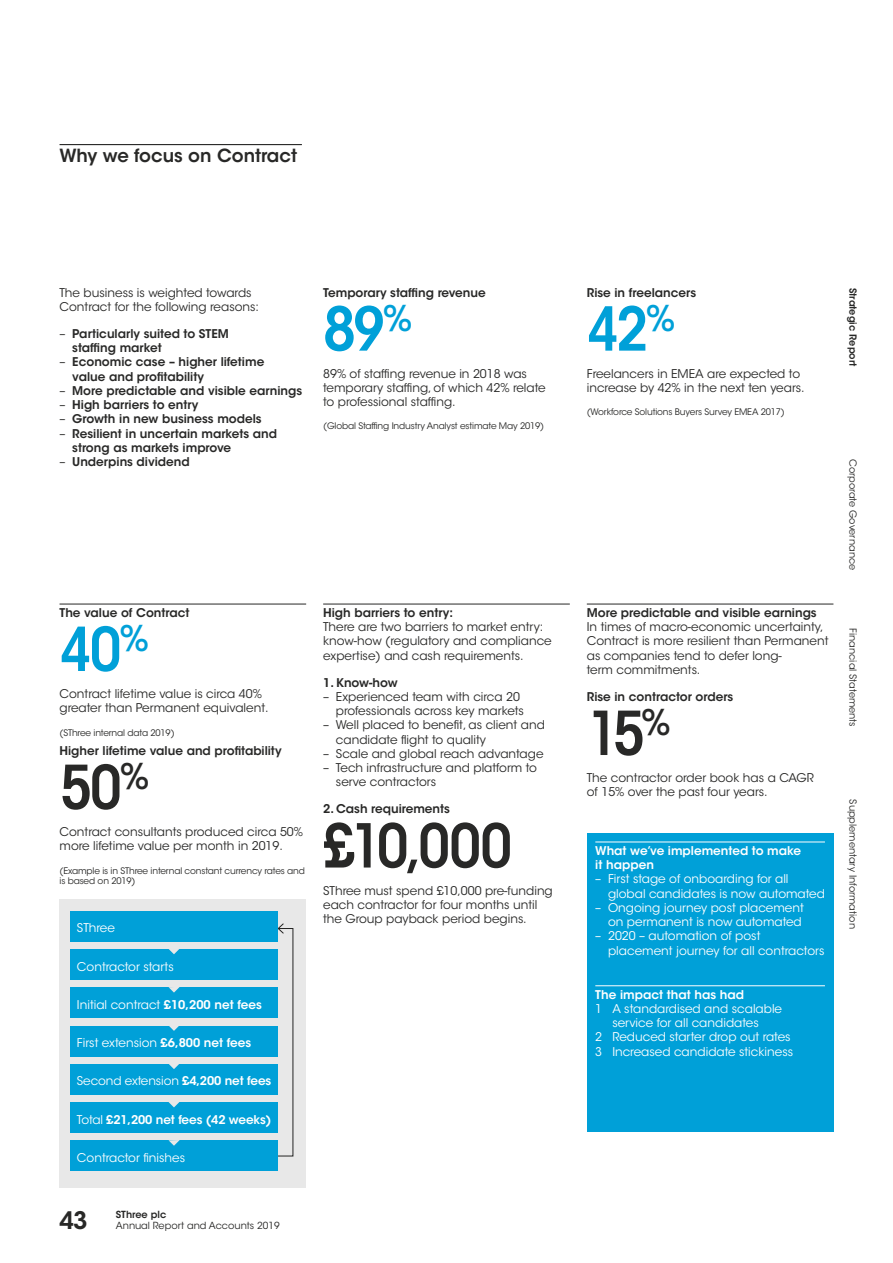
<style>
.page{position:relative;width:893px;height:1263px;background:#fff}
.page>*{position:absolute;margin:0;border:0;box-sizing:border-box;transform-origin:0 0}
.t1{font:600 condensed 60px "ITC Avant Garde Std";letter-spacing:-.04em;color:#282827}
.t2{font:600 condensed 60px "ITC Avant Garde Std";color:#00a0d8}
.t3{font:600 24px "ITC Avant Garde Std";color:#282827}
.t4{font:600 18px "ITC Avant Garde Std";color:#282827}
.t5{font:12px/14.2px "ITC Avant Garde Std";color:#282827}
.t6{font:600 12px/14.2px "ITC Avant Garde Std";color:#282827}
.t7{font:12px/14.2px "ITC Avant Garde Std";color:#fff}
.t8{font:600 12px/14.2px "ITC Avant Garde Std";color:#fff}
.t9{font:9.75px "ITC Avant Garde Std";color:#282827}
.t10{font:600 9.75px "ITC Avant Garde Std";color:#282827}
.t11{font:9px/10.5px "ITC Avant Garde Std";letter-spacing:-.015em;color:#282827}
.s1{font-weight:400}
.s2{font-weight:600}
</style>
<div class="page">
<div style="left:60px;top:898px;width:246px;height:289px;background:#e8e8e8"></div>
<div style="left:71px;top:911px;width:207px;height:30px;background:#00a0d8"></div>
<div style="left:71px;top:949px;width:207px;height:31px;background:#00a0d8"></div>
<div style="left:71px;top:987px;width:207px;height:31px;background:#00a0d8"></div>
<div style="left:71px;top:1026px;width:207px;height:30px;background:#00a0d8"></div>
<div style="left:71px;top:1064px;width:207px;height:30px;background:#00a0d8"></div>
<div style="left:71px;top:1102px;width:207px;height:31px;background:#00a0d8"></div>
<div style="left:71px;top:1141px;width:207px;height:30px;background:#00a0d8"></div>
<svg style="left:169px;top:949px;width:10px;height:5px"></svg>
<svg style="left:169px;top:987px;width:11px;height:5px"></svg>
<svg style="left:169px;top:1026px;width:10px;height:5px"></svg>
<svg style="left:169px;top:1064px;width:10px;height:5px"></svg>
<svg style="left:169px;top:1102px;width:11px;height:5px"></svg>
<svg style="left:169px;top:1140px;width:11px;height:6px"></svg>
<hr style="left:60px;top:144px;width:242px;height:1px;background:#282827">
<hr style="left:60px;top:604px;width:246px;height:1px;background:#282827">
<hr style="left:323px;top:604px;width:247px;height:1px;background:#282827">
<hr style="left:587px;top:604px;width:246px;height:1px;background:#282827">
<div style="left:587px;top:833px;width:246px;height:299px;background:#00a0d8"></div>
<hr style="left:595px;top:842px;width:230px;height:1px;background:#fff">
<hr style="left:595px;top:985px;width:230px;height:1px;background:#fff">
<h3 class="t4" style="left:60px;top:144px;width:239px">Why we focus on Contract</h3>
<p class="t5" style="left:60px;top:285px;width:201px">The business is weighted towards<br>Contract for the following reasons:</p>
<p class="t6" style="left:72px;top:326px;width:158px;text-indent:-13px"><span class="s1">–</span> Particularly suited to STEM staffing market</p>
<p class="t6" style="left:72px;top:355px;width:194px;text-indent:-13px"><span class="s1">–</span> Economic case – higher lifetime value and profitability</p>
<p class="t6" style="left:60px;top:383px;width:244px"><span class="s1">–</span> More predictable and visible earnings</p>
<p class="t6" style="left:60px;top:398px;width:140px"><span class="s1">–</span> High barriers to entry</p>
<p class="t6" style="left:60px;top:412px;width:204px"><span class="s1">–</span> Growth in new business models</p>
<p class="t6" style="left:72px;top:426px;width:206px;text-indent:-13px"><span class="s1">–</span> Resilient in uncertain markets and strong as markets improve</p>
<p class="t6" style="left:60px;top:455px;width:132px"><span class="s1">–</span> Underpins dividend</p>
<p class="t6" style="left:323px;top:285px;width:164px">Temporary staffing revenue</p>
<h1 class="t2" style="left:323px;top:291px;width:91px">89<sup>%</sup></h1>
<p class="t5" style="left:323px;top:366px;width:224px">89% of staffing revenue in 2018 was temporary staffing, of which 42% relate to professional staffing.</p>
<p class="t11" style="left:323px;top:421px;width:223px">(Global Staffing Industry Analyst estimate May 2019)</p>
<p class="t6" style="left:60px;top:605px;width:132px">The value of Contract</p>
<h1 class="t2" style="left:60px;top:612px;width:91px">40<sup>%</sup></h1>
<p class="t5" style="left:60px;top:687px;width:211px">Contract lifetime value is circa 40% greater than Permanent equivalent.</p>
<p class="t11" style="left:60px;top:727px;width:117px">(SThree internal data 2019)</p>
<p class="t6" style="left:60px;top:743px;width:224px">Higher lifetime value and profitability</p>
<h1 class="t1" style="left:60px;top:750px;width:91px">50<sup>%</sup></h1>
<p class="t5" style="left:60px;top:825px;width:245px">Contract consultants produced circa 50% more lifetime value per month in 2019.</p>
<p class="t11" style="left:60px;top:865px;width:247px">(Example is in SThree internal constant currency rates and is based on 2019)</p>
<p class="t7" style="left:77px;top:921px;width:40px">SThree</p>
<p class="t7" style="left:77px;top:959px;width:98px">Contractor starts</p>
<p class="t7" style="left:77px;top:997px;width:186px">Initial contract <span class="s2">£10,200 net fees</span></p>
<p class="t7" style="left:77px;top:1036px;width:176px">First extension <span class="s2">£6,800 net fees</span></p>
<p class="t7" style="left:77px;top:1074px;width:196px">Second extension <span class="s2">£4,200 net fees</span></p>
<p class="t8" style="left:77px;top:1112px;width:196px"><span class="s1">Total</span> £21,200 net fees (42 weeks)</p>
<p class="t7" style="left:77px;top:1151px;width:110px">Contractor finishes</p>
<p class="t6" style="left:323px;top:605px;width:131px">High barriers to entry:</p>
<p class="t5" style="left:323px;top:620px;width:230px">There are two barriers to market entry: know-how (regulatory and compliance expertise) and cash requirements.</p>
<p class="t6" style="left:323px;top:675px;width:76px">1. Know-how</p>
<p class="t5" style="left:336px;top:690px;width:190px;text-indent:-13px">– Experienced team with circa 20 professionals across key markets</p>
<p class="t5" style="left:336px;top:718px;width:210px;text-indent:-13px">– Well placed to benefit, as client and candidate flight to quality</p>
<p class="t5" style="left:323px;top:747px;width:222px">– Scale and global reach advantage</p>
<p class="t5" style="left:336px;top:761px;width:203px;text-indent:-13px">– Tech infrastructure and platform to serve contractors</p>
<p class="t6" style="left:323px;top:802px;width:128px">2. Cash requirements</p>
<h1 class="t1" style="left:323px;top:808px;width:191px">£10,000</h1>
<p class="t5" style="left:323px;top:883px;width:231px">SThree must spend £10,000 pre-funding each contractor for four months until the Group payback period begins.</p>
<h2 class="t3" style="left:60px;top:1205px;width:30px">43</h2>
<p class="t9" style="left:116px;top:1219px;width:165px">Annual Report and Accounts 2019</p>
<p class="t10" style="left:116px;top:1209px;width:52px">SThree plc</p>
<p class="t6" style="left:587px;top:285px;width:111px">Rise in freelancers</p>
<h1 class="t2" style="left:587px;top:291px;width:90px">42<sup>%</sup></h1>
<p class="t5" style="left:587px;top:366px;width:219px">Freelancers in EMEA are expected to increase by 42% in the next ten years.</p>
<p class="t11" style="left:587px;top:407px;width:200px">(Workforce Solutions Buyers Survey EMEA 2017)</p>
<p class="t6" style="left:587px;top:605px;width:231px">More predictable and visible earnings</p>
<p class="t5" style="left:587px;top:620px;width:243px">In times of macro-economic uncertainty, Contract is more resilient than Permanent as companies tend to defer long-<br>term commitments.</p>
<p class="t6" style="left:587px;top:689px;width:148px">Rise in contractor orders</p>
<h1 class="t1" style="left:587px;top:696px;width:86px">15<sup>%</sup></h1>
<p class="t5" style="left:587px;top:771px;width:228px">The contractor order book has a CAGR of 15% over the past four years.</p>
<p class="t8" style="left:595px;top:843px;width:207px">What we’ve implemented to make it happen</p>
<p class="t7" style="left:608px;top:872px;width:218px;text-indent:-13px">– First stage of onboarding for all global candidates is now automated</p>
<p class="t7" style="left:595px;top:900px;width:210px;text-align:right">– Ongoing journey post placement on permanent is now automated</p>
<p class="t7" style="left:608px;top:929px;width:218px;text-indent:-13px">– 2020 – automation of post placement journey for all contractors</p>
<p class="t8" style="left:595px;top:987px;width:150px">The impact that has had</p>
<p class="t7" style="left:595px;top:1001px;width:188px">1 A standardised and scalable</p>
<p class="t7" style="left:612px;top:1016px;width:148px">service for all candidates</p>
<p class="t7" style="left:595px;top:1030px;width:197px">2 Reduced starter drop out rates</p>
<p class="t7" style="left:595px;top:1044px;width:199px">3 Increased candidate stickiness</p>
<p class="t10" style="left:859px;top:288px;width:80px;rotate:90deg">Strategic Report</p>
<p class="t9" style="left:859px;top:459px;width:113px;rotate:90deg">Corporate Governance</p>
<p class="t9" style="left:859px;top:628px;width:100px;rotate:90deg">Financial Statements</p>
<p class="t9" style="left:859px;top:799px;width:131px;rotate:90deg">Supplementary Information</p>
</div>
